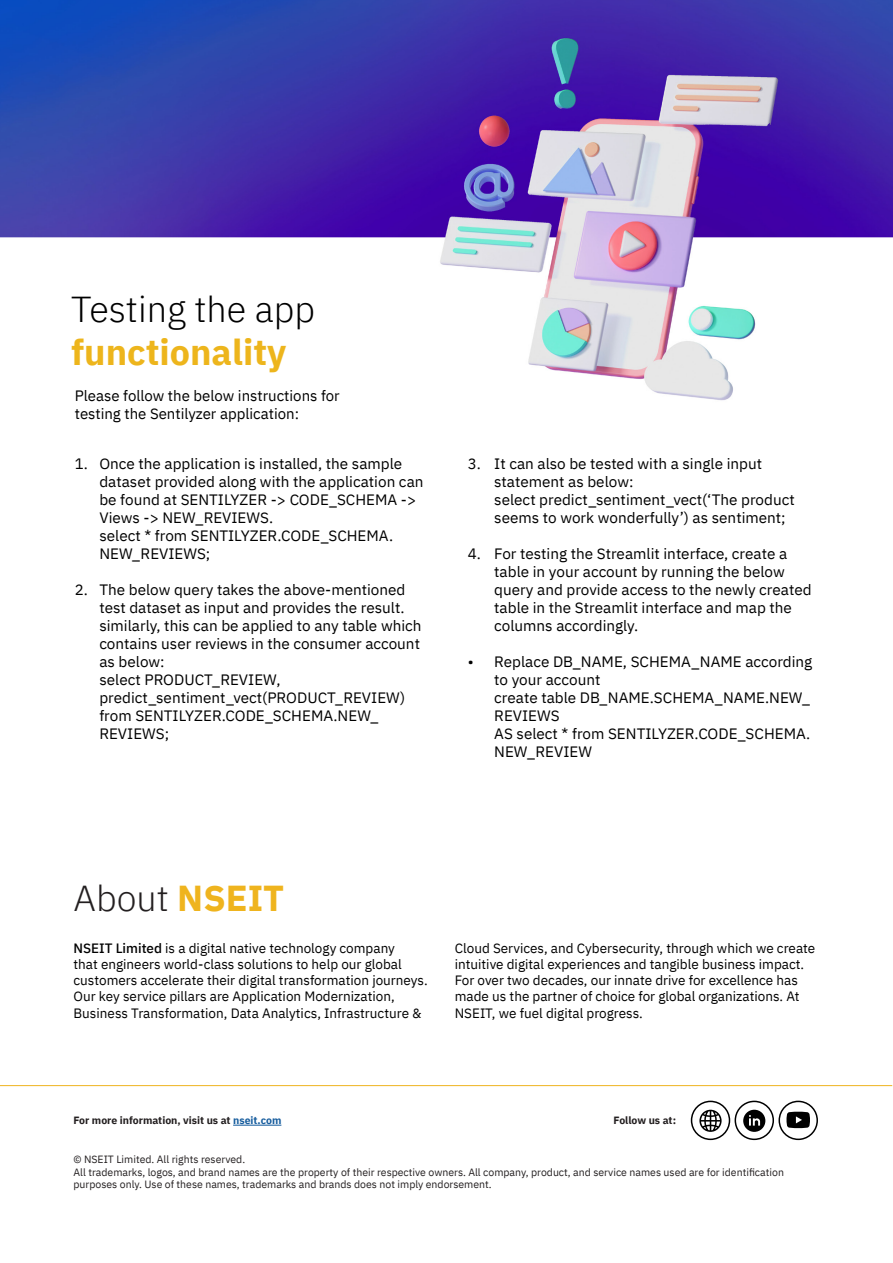
<style>
.page{position:relative;width:893px;height:1263px;background:#fff}
.page>*{position:absolute;margin:0;border:0;box-sizing:border-box;transform-origin:0 0}
.t1{font:300 36px "IBM Plex Sans";color:#000}
.t2{font:700 36px "IBM Plex Sans";color:#edb51c}
.t3{font:300 36px "IBM Plex Sans";color:#231f20}
.t4{font:15px/18px "IBM Plex Sans";color:#000}
.t5{font:13.5px/16.2px "IBM Plex Sans";color:#000}
.t6{font:10.5px/12.6px "IBM Plex Sans";color:#231f20}
.t7{font:700 10.5px "IBM Plex Sans";color:#231f20}
.s1{font-weight:700;color:#efb41e}
.s2{font-weight:500}
.s3{color:#175d9e}
</style>
<div class="page">
<img style="left:0;top:0;width:892px;height:401px">
<hr style="left:233px;top:1124px;width:48px;height:2px;background:#175d9e">
<hr style="left:0;top:1085px;width:892px;height:1px;background:#efb41e">
<div style="left:691px;top:1101px;width:39px;height:39px;border:2px solid #000;border-radius:50%"></div>
<svg style="left:699px;top:1110px;width:23px;height:22px"></svg>
<svg style="left:734px;top:1100px;width:84px;height:41px"></svg>
<p class="t1" style="left:71px;top:282px;width:245px">Testing the app</p>
<p class="t2" style="left:71px;top:324px;width:217px">functionality</p>
<p class="t4" style="left:75px;top:386px;width:266px">Please follow the below instructions for testing the Sentilyzer application:</p>
<p class="t4" style="left:75px;top:453px;width:15px">1.</p>
<p class="t4" style="left:75px;top:579px;width:15px">2.</p>
<p class="t4" style="left:99px;top:453px;width:326px">Once the application is installed, the sample dataset provided along with the application can be found at SENTILYZER -&gt; CODE_SCHEMA -&gt; Views -&gt; NEW_REVIEWS.</p>
<p class="t4" style="left:99px;top:525px;width:295px">select * from SENTILYZER.CODE_SCHEMA.<br>NEW_REVIEWS;</p>
<p class="t4" style="left:99px;top:579px;width:324px">The below query takes the above-mentioned test dataset as input and provides the result. similarly, this can be applied to any table which contains user reviews in the consumer account as below:</p>
<p class="t4" style="left:99px;top:669px;width:183px">select PRODUCT_REVIEW,</p>
<p class="t4" style="left:99px;top:687px;width:307px">predict_sentiment_vect(PRODUCT_REVIEW)</p>
<p class="t4" style="left:99px;top:705px;width:281px">from SENTILYZER.CODE_SCHEMA.NEW_<br>REVIEWS;</p>
<p class="t4" style="left:468px;top:453px;width:15px">3.</p>
<p class="t4" style="left:468px;top:543px;width:15px">4.</p>
<p class="t4" style="left:468px;top:651px;width:7px">•</p>
<p class="t4" style="left:494px;top:453px;width:269px">It can also be tested with a single input statement as below:</p>
<p class="t4" style="left:494px;top:489px;width:302px">select predict_sentiment_vect(‘The product seems to work wonderfully’) as sentiment;</p>
<p class="t4" style="left:494px;top:543px;width:319px">For testing the Streamlit interface, create a table in your account by running the below query and provide access to the newly created table in the Streamlit interface and map the columns accordingly.</p>
<p class="t4" style="left:494px;top:651px;width:320px">Replace DB_NAME, SCHEMA_NAME according to your account</p>
<p class="t4" style="left:494px;top:687px;width:318px">create table DB_NAME.SCHEMA_NAME.NEW_<br>REVIEWS</p>
<p class="t4" style="left:494px;top:723px;width:318px">AS select * from SENTILYZER.CODE_SCHEMA.<br>NEW_REVIEW</p>
<p class="t3" style="left:73px;top:871px;width:212px">About <span class="s1">NSEIT</span></p>
<p class="t5" style="left:73px;top:939px;width:356px"><span class="s2">NSEIT Limited</span> is a digital native technology company<br>that engineers world-class solutions to help our global customers accelerate their digital transformation journeys.<br>Our key service pillars are Application Modernization, Business Transformation, Data Analytics, Infrastructure &amp;</p>
<p class="t5" style="left:455px;top:939px;width:362px">Cloud Services, and Cybersecurity, through which we create intuitive digital experiences and tangible business impact.<br>For over two decades, our innate drive for excellence has made us the partner of choice for global organizations. At NSEIT, we fuel digital progress.</p>
<p class="t7" style="left:74px;top:1112px;width:209px">For more information, visit us at <span class="s3">nseit.com</span></p>
<p class="t7" style="left:614px;top:1112px;width:64px">Follow us at:</p>
<p class="t6" style="left:74px;top:1152px;width:173px">© NSEIT Limited. All rights reserved.</p>
<p class="t6" style="left:74px;top:1165px;width:712px">All trademarks, logos, and brand names are the property of their respective owners. All company, product, and service names used are for identification purposes only. Use of these names, trademarks and brands does not imply endorsement.</p>
</div>
